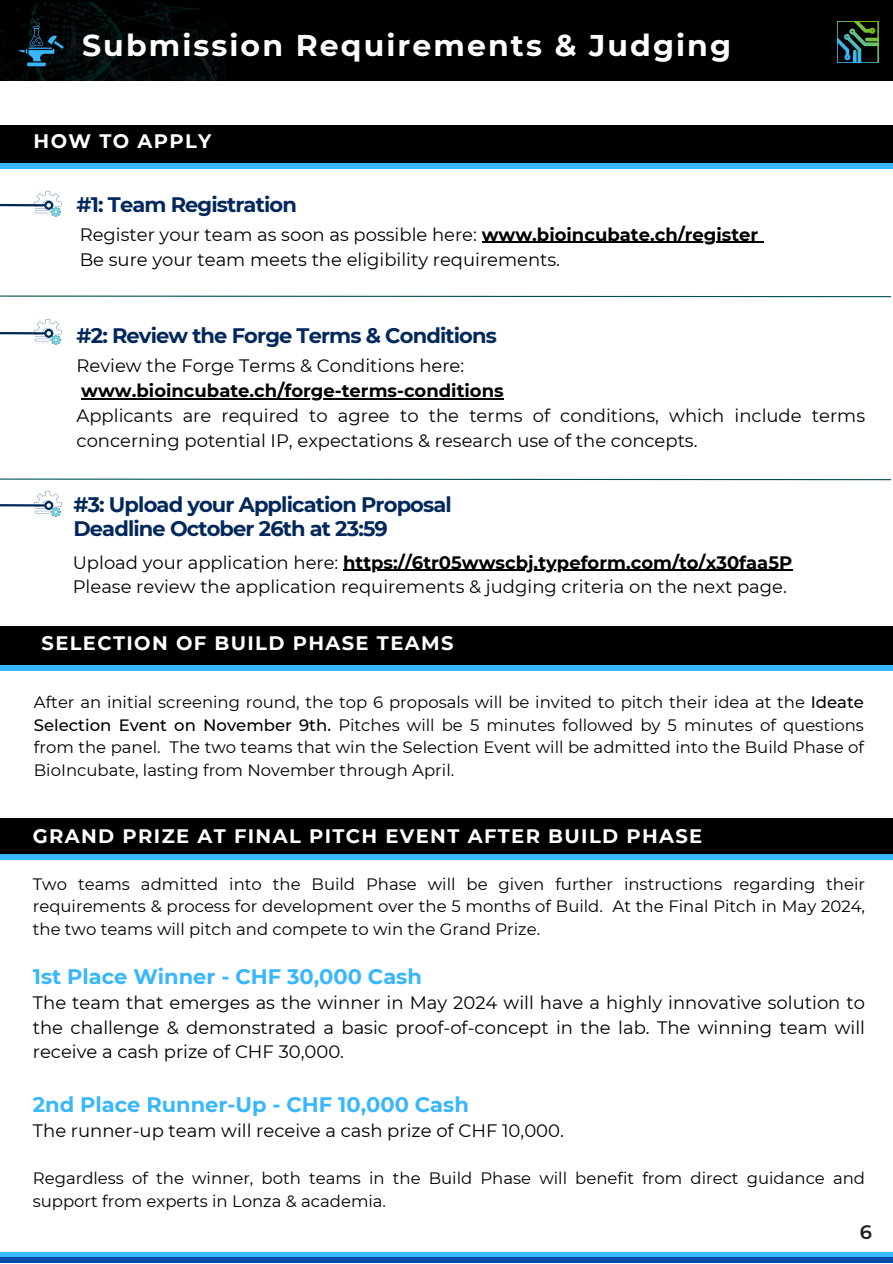
<style>
.page{position:relative;width:893px;height:1264px;background:#fff}
.page>*{position:absolute;margin:0;border:0;box-sizing:border-box;transform-origin:0 0}
.t1{font:700 30px "Montserrat";letter-spacing:.07em;color:#fefefe}
.t2{font:700 21px "Montserrat";letter-spacing:-.04em;color:#02285b}
.t3{font:700 21px "Montserrat";color:#38b6ff}
.t4{font:700 19.5px "Montserrat";letter-spacing:.07em;color:#fff}
.t5{font:600 19.5px "Montserrat";color:#231f20}
.t6{font:18px/24.8px "Montserrat";color:#000}
.t7{font:700 18px "Montserrat";color:#000}
.t8{font:16.5px/22.5px "Montserrat";color:#000;text-align:justify}
.s1{font-weight:700}
.s2{font-weight:400}
.s3{font-weight:500}
</style>
<div class="page">
<div style="left:0;top:1252px;width:892px;height:5px;background:#38b6ff"></div>
<div style="left:0;top:1257px;width:892px;height:5px;background:#004aad"></div>
<div style="left:0;top:0;width:892px;height:81px;background:#000"></div>
<img style="left:0;top:2px;width:226px;height:79px">
<svg style="left:19px;top:18px;width:48px;height:48px"></svg>
<img style="left:837px;top:22px;width:41px;height:40px">
<div style="left:0;top:125px;width:892px;height:41px;background:#000"></div>
<div style="left:0;top:163px;width:892px;height:6px;background:#38b6ff"></div>
<hr style="left:481px;top:242px;width:277px;height:1px;background:#000">
<svg style="left:0;top:191px;width:61px;height:26px"></svg>
<svg style="left:0;top:295px;width:891px;height:3px"></svg>
<hr style="left:81px;top:398px;width:422px;height:1px;background:#000">
<svg style="left:0;top:319px;width:61px;height:26px"></svg>
<svg style="left:0;top:478px;width:891px;height:3px"></svg>
<hr style="left:343px;top:569px;width:449px;height:2px;background:#000">
<svg style="left:0;top:491px;width:61px;height:26px"></svg>
<div style="left:0;top:626px;width:892px;height:42px;background:#000"></div>
<div style="left:0;top:665px;width:892px;height:5px;background:#38b6ff"></div>
<div style="left:0;top:818px;width:892px;height:41px;background:#000"></div>
<div style="left:0;top:854px;width:892px;height:5px;background:#38b6ff"></div>
<p class="t1" style="left:82px;top:26px;width:650px">Submission Requirements &amp; Judging</p>
<p class="t4" style="left:34px;top:130px;width:179px">HOW TO APPLY</p>
<p class="t2" style="left:77px;top:191px;width:222px">#1: Team Registration</p>
<p class="t6" style="left:80px;top:222px;width:680px">Register your team as soon as possible here: <span class="s1">www.bioincubate.ch/register</span></p>
<p class="t6" style="left:80px;top:247px;width:482px">Be sure your team meets the eligibility requirements.</p>
<p class="t2" style="left:77px;top:323px;width:422px">#2: Review the Forge Terms &amp; Conditions</p>
<p class="t6" style="left:77px;top:353px;width:389px">Review the Forge Terms &amp; Conditions here:</p>
<p class="t7" style="left:81px;top:379px;width:424px">www.bioincubate.ch/forge-terms-conditions</p>
<p class="t6" style="left:77px;top:403px;width:790px">Applicants are required to agree to the terms of conditions, which include terms concerning potential IP, expectations &amp; research use of the concepts.</p>
<p class="t2" style="left:73px;top:491px;width:380px">#3: Upload your Application Proposal</p>
<p class="t2" style="left:73px;top:515px;width:316px">Deadline October 26th at 23:59</p>
<p class="t7" style="left:73px;top:551px;width:721px"><span class="s2">Upload your application here:</span> https://6tr05wwscbj.typeform.com/to/x30faa5P</p>
<p class="t6" style="left:73px;top:574px;width:715px">Please review the application requirements &amp; judging criteria on the next page.</p>
<p class="t4" style="left:42px;top:631px;width:413px">SELECTION OF BUILD PHASE TEAMS</p>
<p class="t8" style="left:34px;top:691px;width:831px">After an initial screening round, the top 6 proposals will be invited to pitch their idea at the <span class="s3">Ideate Selection Event on November 9th.</span> Pitches will be 5 minutes followed by 5 minutes of questions from the panel. The two teams that win the Selection Event will be admitted into the Build Phase of BioIncubate, lasting from November through April.</p>
<p class="t4" style="left:33px;top:824px;width:671px">GRAND PRIZE AT FINAL PITCH EVENT AFTER BUILD PHASE</p>
<p class="t8" style="left:33px;top:872px;width:833px">Two teams admitted into the Build Phase will be given further instructions regarding their requirements &amp; process for development over the 5 months of Build. At the Final Pitch in May 2024, the two teams will pitch and compete to win the Grand Prize.</p>
<p class="t3" style="left:33px;top:963px;width:390px">1st Place Winner - CHF 30,000 Cash</p>
<p class="t6" style="left:33px;top:990px;width:833px;text-align:justify">The team that emerges as the winner in May 2024 will have a highly innovative solution to the challenge &amp; demonstrated a basic proof-of-concept in the lab. The winning team will receive a cash prize of CHF 30,000.</p>
<p class="t3" style="left:33px;top:1091px;width:437px">2nd Place Runner-Up - CHF 10,000 Cash</p>
<p class="t6" style="left:33px;top:1118px;width:532px">The runner-up team will receive a cash prize of CHF 10,000.</p>
<p class="t8" style="left:33px;top:1167px;width:833px">Regardless of the winner, both teams in the Build Phase will benefit from direct guidance and support from experts in Lonza &amp; academia.</p>
<p class="t5" style="left:859px;top:1219px;width:14px">6</p>
</div>
